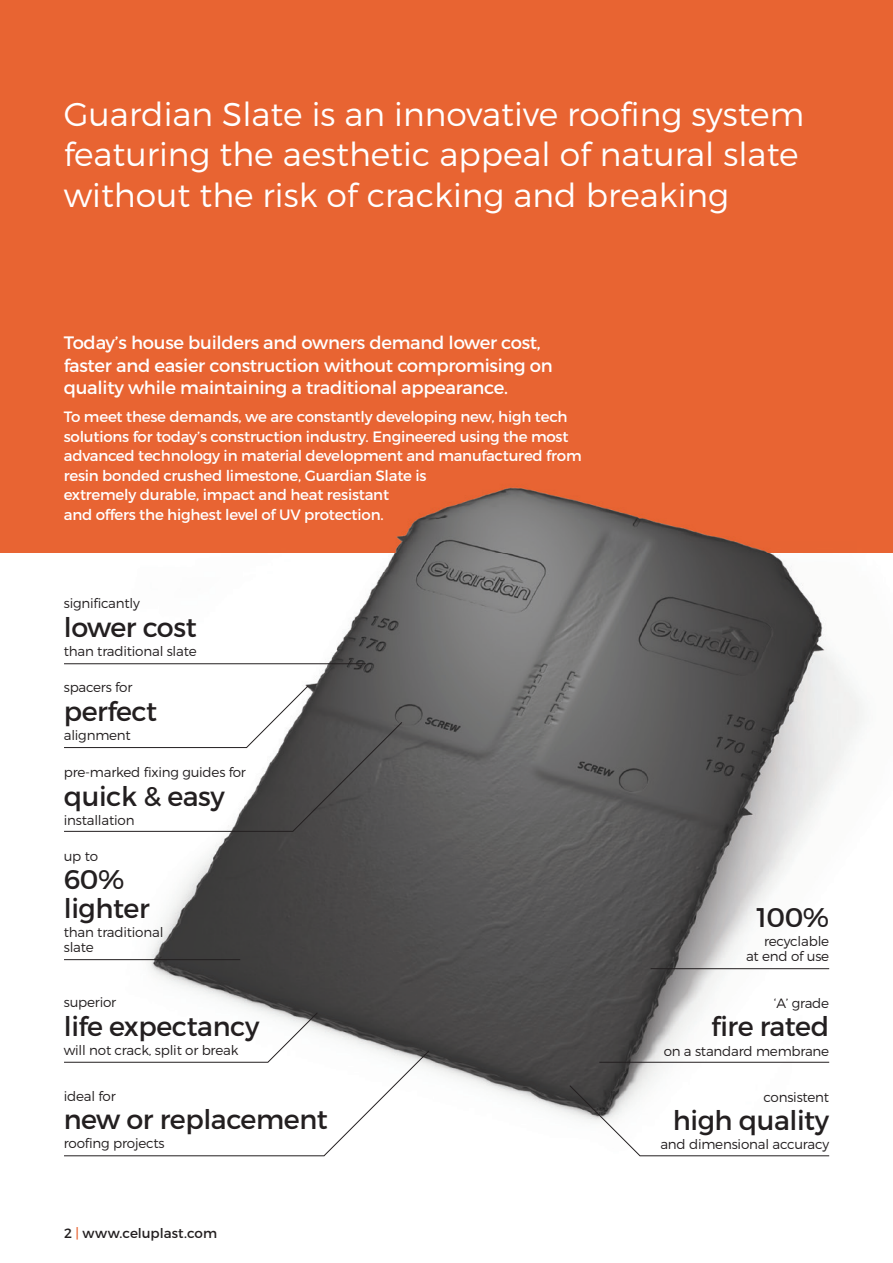
<style>
.page{position:relative;width:893px;height:1263px;background:#fff}
.page>*{position:absolute;margin:0;border:0;box-sizing:border-box;transform-origin:0 0}
.t1{font:300 33px/40.5px "Montserrat";color:#fff}
.t2{font:27px/28.5px "Montserrat";letter-spacing:-.015em;color:#231f20}
.t3{font:18px/22.5px "Montserrat";letter-spacing:-.015em;color:#fff}
.t4{font:15px/19.5px "Montserrat";letter-spacing:-.015em;color:#fff}
.t5{font:300 13.5px/15px "Montserrat";letter-spacing:-.015em;color:#231f20;text-align:right}
.t6{font:13.5px "Montserrat";color:#231f20}
.s1{color:#e86432}
</style>
<div class="page">
<img style="left:125px;top:553px;width:739px;height:562px">
<div style="left:0;top:0;width:893px;height:553px;background:#e86432"></div>
<img style="left:395px;top:487px;width:374px;height:66px">
<hr style="left:599px;top:1062px;width:230px;height:1px;background:#231f20">
<hr style="left:651px;top:968px;width:178px;height:1px;background:#231f20">
<hr style="left:64px;top:663px;width:302px;height:1px;background:#231f20">
<svg style="left:64px;top:685px;width:339px;height:147px"></svg>
<hr style="left:64px;top:959px;width:176px;height:1px;background:#231f20">
<svg style="left:64px;top:1012px;width:366px;height:144px"></svg>
<svg style="left:569px;top:1084px;width:261px;height:72px"></svg>
<h1 class="t1" style="left:64px;top:93px;width:742px">Guardian Slate is an innovative roofing system featuring the aesthetic appeal of natural slate without the risk of cracking and breaking</h1>
<p class="t3" style="left:64px;top:331px;width:490px">Today’s house builders and owners demand lower cost, faster and easier construction without compromising on quality while maintaining a traditional appearance.</p>
<p class="t4" style="left:64px;top:407px;width:519px">To meet these demands, we are constantly developing new, high tech solutions for today’s construction industry. Engineered using the most advanced technology in material development and manufactured from resin bonded crushed limestone, Guardian Slate is<br>extremely durable, impact and heat resistant<br>and offers the highest level of UV protection.</p>
<p class="t5" style="left:64px;top:596px;width:78px">significantly</p>
<h2 class="t2" style="left:64px;top:613px;width:134px">lower cost</h2>
<p class="t5" style="left:64px;top:644px;width:134px">than traditional slate</p>
<p class="t5" style="left:64px;top:680px;width:70px">spacers for</p>
<h2 class="t2" style="left:64px;top:697px;width:95px">perfect</h2>
<p class="t5" style="left:64px;top:728px;width:69px">alignment</p>
<p class="t5" style="left:64px;top:764px;width:184px">pre-marked fixing guides for</p>
<h2 class="t2" style="left:64px;top:782px;width:162px">quick &amp; easy</h2>
<p class="t5" style="left:64px;top:812px;width:72px">installation</p>
<p class="t5" style="left:64px;top:848px;width:36px">up to</p>
<h2 class="t2" style="left:64px;top:865px;width:87px">60% lighter</h2>
<p class="t5" style="left:64px;top:924px;width:101px;text-align:left">than traditional slate</p>
<p class="t5" style="left:64px;top:994px;width:54px">superior</p>
<h2 class="t2" style="left:64px;top:1012px;width:197px">life expectancy</h2>
<p class="t5" style="left:64px;top:1042px;width:176px">will not crack, split or break</p>
<p class="t5" style="left:64px;top:1088px;width:53px">ideal for</p>
<h2 class="t2" style="left:64px;top:1105px;width:266px">new or replacement</h2>
<p class="t5" style="left:64px;top:1136px;width:102px">roofing projects</p>
<p class="t6" style="left:64px;top:1224px;width:155px">2 <span class="s1">|</span> www.celuplast.com</p>
<h2 class="t2" style="left:756px;top:903px;width:74px">100%</h2>
<p class="t5" style="left:746px;top:933px;width:85px">recyclable<br>at end of use</p>
<p class="t5" style="left:774px;top:995px;width:57px">‘A’ grade</p>
<h2 class="t2" style="left:711px;top:1012px;width:120px">fire rated</h2>
<p class="t5" style="left:664px;top:1043px;width:167px">on a standard membrane</p>
<p class="t5" style="left:763px;top:1089px;width:67px">consistent</p>
<h2 class="t2" style="left:673px;top:1106px;width:158px">high quality</h2>
<p class="t5" style="left:660px;top:1137px;width:170px">and dimensional accuracy</p>
</div>
